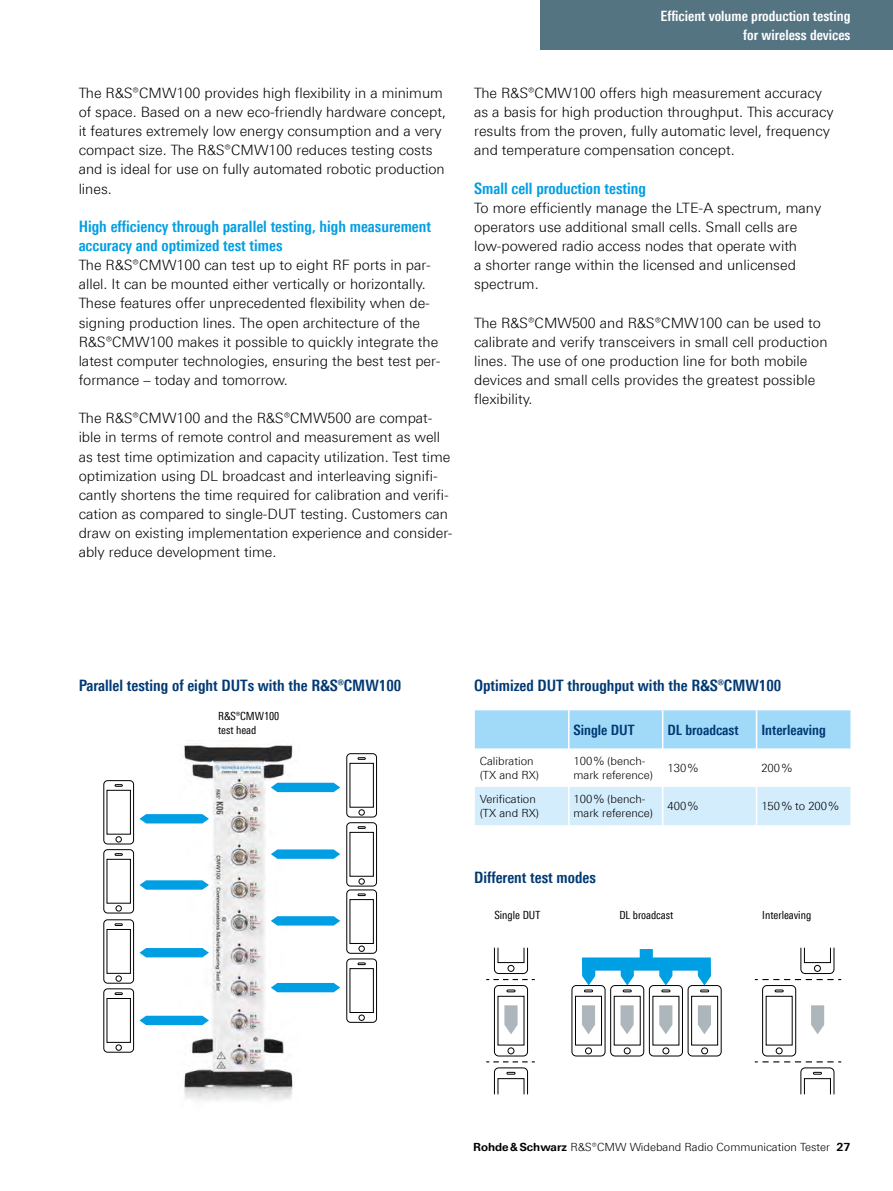
<style>
.page{position:relative;width:893px;height:1191px;background:#fff}
.page>*{position:absolute;margin:0;border:0;box-sizing:border-box;transform-origin:0 0}
.Absatzfett_cyan{font:700 15.75px/19.2px "Linotype Univers 620 Cn";color:#009ee3}
.Grafiküberschrift{font:700 15.75px "Linotype Univers 620 Cn";color:#003973}
.Haupttext{font:300 14.25px/19.2px "Linotype Univers 330";color:#000}
.Haupttext_ohne_Absta{font:300 14.25px/19.2px "Linotype Univers 330";color:#000}
.Absatzfett_cyan-2{font:300 14.25px/19.2px "Linotype Univers 330";color:#000}
.Registertext_schwarz{font:700 14.25px/19px "Linotype Univers 620 Cn";color:#fff;text-align:right}
.Tabellenueberschrift{font:700 14.25px "Linotype Univers 620 Cn";color:#003973}
.Tabelletext{font:300 11.25px/14.7px "Linotype Univers 330";color:#000}
.t1{font:11.25px/14.2px "Linotype Univers 420 Cn";color:#000}
.s1{font-family:"Linotype Univers 630";font-weight:700}
</style>
<div class="page">
<img style="left:177px;top:744px;width:122px;height:357px">
<svg style="left:271px;top:782px;width:69px;height:10px"></svg>
<svg style="left:271px;top:849px;width:69px;height:10px"></svg>
<svg style="left:271px;top:916px;width:69px;height:9px"></svg>
<svg style="left:271px;top:983px;width:69px;height:9px"></svg>
<svg style="left:140px;top:814px;width:69px;height:9px"></svg>
<svg style="left:140px;top:880px;width:69px;height:9px"></svg>
<svg style="left:140px;top:948px;width:69px;height:9px"></svg>
<svg style="left:140px;top:1015px;width:69px;height:10px"></svg>
<svg style="left:116px;top:836px;width:6px;height:6px"></svg>
<div style="left:103px;top:780px;width:31px;height:64px;border:1px solid #000;border-radius:4px"></div>
<div style="left:107px;top:790px;width:24px;height:44px;border:1px solid #000"></div>
<svg style="left:115px;top:784px;width:8px;height:2px"></svg>
<div style="left:358px;top:809px;width:7px;height:6px;border:1px solid #000;border-radius:50%"></div>
<div style="left:346px;top:753px;width:31px;height:64px;border:1px solid #000;border-radius:4px"></div>
<div style="left:349px;top:763px;width:25px;height:44px;border:1px solid #000"></div>
<svg style="left:358px;top:757px;width:8px;height:3px"></svg>
<svg style="left:116px;top:905px;width:6px;height:6px"></svg>
<div style="left:103px;top:849px;width:31px;height:64px;border:1px solid #000;border-radius:4px"></div>
<div style="left:107px;top:859px;width:24px;height:44px;border:1px solid #000"></div>
<svg style="left:115px;top:853px;width:8px;height:2px"></svg>
<svg style="left:116px;top:975px;width:6px;height:6px"></svg>
<div style="left:103px;top:919px;width:31px;height:64px;border:1px solid #000;border-radius:4px"></div>
<div style="left:107px;top:929px;width:24px;height:44px;border:1px solid #000"></div>
<svg style="left:115px;top:923px;width:8px;height:3px"></svg>
<svg style="left:116px;top:1044px;width:6px;height:6px"></svg>
<div style="left:103px;top:988px;width:31px;height:64px;border:1px solid #000;border-radius:4px"></div>
<div style="left:107px;top:998px;width:24px;height:44px;border:1px solid #000"></div>
<svg style="left:115px;top:992px;width:8px;height:3px"></svg>
<div style="left:358px;top:878px;width:7px;height:6px;border:1px solid #000;border-radius:50%"></div>
<div style="left:346px;top:822px;width:31px;height:64px;border:1px solid #000;border-radius:4px"></div>
<div style="left:349px;top:832px;width:25px;height:44px;border:1px solid #000"></div>
<svg style="left:358px;top:826px;width:8px;height:3px"></svg>
<div style="left:358px;top:945px;width:7px;height:6px;border:1px solid #000;border-radius:50%"></div>
<div style="left:346px;top:889px;width:31px;height:64px;border:1px solid #000;border-radius:4px"></div>
<div style="left:349px;top:899px;width:25px;height:45px;border:1px solid #000"></div>
<svg style="left:358px;top:893px;width:8px;height:3px"></svg>
<div style="left:358px;top:1014px;width:7px;height:6px;border:1px solid #000;border-radius:50%"></div>
<div style="left:346px;top:958px;width:31px;height:64px;border:1px solid #000;border-radius:4px"></div>
<div style="left:349px;top:968px;width:25px;height:45px;border:1px solid #000"></div>
<svg style="left:358px;top:962px;width:8px;height:3px"></svg>
<svg style="left:504px;top:1005px;width:14px;height:29px"></svg>
<svg style="left:811px;top:1005px;width:13px;height:29px"></svg>
<svg style="left:659px;top:1005px;width:13px;height:29px"></svg>
<svg style="left:698px;top:1005px;width:13px;height:29px"></svg>
<svg style="left:582px;top:1005px;width:13px;height:29px"></svg>
<svg style="left:620px;top:1005px;width:14px;height:29px"></svg>
<div style="left:585px;top:1047px;width:7px;height:7px;border:1px solid #000;border-radius:50%"></div>
<div style="left:571px;top:985px;width:34px;height:71px;border:1px solid #000;border-radius:4px"></div>
<div style="left:575px;top:995px;width:27px;height:50px;border:1px solid #000"></div>
<div style="left:701px;top:1047px;width:7px;height:7px;border:1px solid #000;border-radius:50%"></div>
<div style="left:688px;top:985px;width:34px;height:71px;border:1px solid #000;border-radius:4px"></div>
<div style="left:691px;top:995px;width:27px;height:50px;border:1px solid #000"></div>
<div style="left:776px;top:1047px;width:7px;height:7px;border:1px solid #000;border-radius:50%"></div>
<div style="left:762px;top:985px;width:34px;height:71px;border:1px solid #000;border-radius:4px"></div>
<svg style="left:775px;top:989px;width:9px;height:3px"></svg>
<svg style="left:755px;top:1061px;width:86px;height:34px"></svg>
<svg style="left:486px;top:1061px;width:49px;height:34px"></svg>
<svg style="left:755px;top:947px;width:86px;height:33px"></svg>
<div style="left:804px;top:947px;width:27px;height:16px;border:1px solid #000"></div>
<svg style="left:486px;top:947px;width:49px;height:33px"></svg>
<div style="left:497px;top:947px;width:27px;height:16px;border:1px solid #000"></div>
<div style="left:508px;top:1047px;width:6px;height:7px;border:1px solid #000;border-radius:50%"></div>
<div style="left:494px;top:985px;width:34px;height:71px;border:1px solid #000;border-radius:4px"></div>
<svg style="left:506px;top:989px;width:9px;height:3px"></svg>
<div style="left:662px;top:1047px;width:7px;height:7px;border:1px solid #000;border-radius:50%"></div>
<div style="left:649px;top:985px;width:34px;height:71px;border:1px solid #000;border-radius:4px"></div>
<div style="left:624px;top:1047px;width:7px;height:7px;border:1px solid #000;border-radius:50%"></div>
<div style="left:610px;top:985px;width:34px;height:71px;border:1px solid #000;border-radius:4px"></div>
<svg style="left:582px;top:949px;width:129px;height:43px"></svg>
<svg style="left:475px;top:710px;width:375px;height:115px"></svg>
<hr style="left:662px;top:710px;width:1px;height:38px;background:#fff">
<hr style="left:568px;top:748px;width:1px;height:39px;background:#fff">
<hr style="left:662px;top:748px;width:1px;height:39px;background:#fff">
<hr style="left:756px;top:748px;width:1px;height:39px;background:#fff">
<hr style="left:568px;top:787px;width:1px;height:38px;background:#fff">
<hr style="left:662px;top:787px;width:1px;height:38px;background:#fff">
<hr style="left:756px;top:787px;width:1px;height:38px;background:#fff">
<hr style="left:568px;top:710px;width:1px;height:38px;background:#fff">
<hr style="left:756px;top:710px;width:1px;height:38px;background:#fff">
<div style="left:540px;top:0;width:353px;height:50px;background:#547482"></div>
<p class="Haupttext" style="left:79px;top:83px;width:369px">The R&amp;S®CMW100 provides high flexibility in a minimum of space. Based on a new eco-friendly hardware concept, it features extremely low energy consumption and a very compact size. The R&amp;S®CMW100 reduces testing costs and is ideal for use on fully automated robotic production lines.</p>
<p class="Absatzfett_cyan" style="left:79px;top:216px;width:354px">High efficiency through parallel testing, high measurement accuracy and optimized test times</p>
<p class="Haupttext_ohne_Absta" style="left:79px;top:255px;width:363px">The R&amp;S®CMW100 can test up to eight RF ports in par&shy;allel. It can be mounted either vertically or horizontally.<br>These features offer unprecedented flexibility when de&shy;signing production lines. The open architecture of the R&amp;S®CMW100 makes it possible to quickly integrate the latest computer technologies, ensuring the best test per&shy;formance – today and tomorrow.</p>
<p class="Haupttext" style="left:79px;top:408px;width:375px">The R&amp;S®CMW100 and the R&amp;S®CMW500 are compat&shy;ible in terms of remote control and measurement as well as test time optimization and capacity utilization. Test time optimization using DL broadcast and interleaving signifi&shy;cantly shortens the time required for calibration and verifi&shy;cation as compared to single-DUT testing. Customers can draw on existing implementation experience and consider&shy;ably reduce development time.</p>
<p class="Registertext_schwarz" style="left:660px;top:6px;width:191px">Efficient volume production testing for wireless devices</p>
<p class="Haupttext" style="left:474px;top:83px;width:361px">The R&amp;S®CMW100 offers high measurement accuracy as a basis for high production throughput. This accuracy results from the proven, fully automatic level, frequency and temperature compensation concept.</p>
<p class="Absatzfett_cyan" style="left:474px;top:178px;width:173px">Small cell production testing</p>
<p class="Haupttext_ohne_Absta" style="left:474px;top:198px;width:349px">To more efficiently manage the LTE-A spectrum, many operators use additional small cells. Small cells are low-powered radio access nodes that operate with<br>a shorter range within the licensed and unlicensed spectrum.</p>
<p class="Absatzfett_cyan-2" style="left:474px;top:313px;width:355px">The R&amp;S®CMW500 and R&amp;S®CMW100 can be used to calibrate and verify transceivers in small cell production lines. The use of one production line for both mobile devices and small cells provides the greatest possible flexibility.</p>
<p class="Grafiküberschrift" style="left:79px;top:676px;width:324px">Parallel testing of eight DUTs with the R&amp;S®CMW100</p>
<p class="t1" style="left:218px;top:708px;width:63px">¸CMW100 test head</p>
<p class="Grafiküberschrift" style="left:474px;top:676px;width:309px">Optimized DUT throughput with the R&amp;S®CMW100</p>
<p class="Tabelletext" style="left:480px;top:753px;width:55px">Calibration</p>
<p class="Tabelletext" style="left:480px;top:767px;width:61px">(TX and RX)</p>
<p class="Tabelletext" style="left:480px;top:791px;width:58px">Verification</p>
<p class="Tabelletext" style="left:480px;top:806px;width:61px">(TX and RX)</p>
<p class="Tabellenueberschrift" style="left:574px;top:721px;width:62px">Single DUT</p>
<p class="Tabellenueberschrift" style="left:667px;top:721px;width:73px">DL broadcast</p>
<p class="Tabellenueberschrift" style="left:761px;top:721px;width:66px">Interleaving</p>
<p class="Tabelletext" style="left:574px;top:753px;width:81px">100% (bench&shy;mark reference)</p>
<p class="Tabelletext" style="left:667px;top:760px;width:32px">130%</p>
<p class="Tabelletext" style="left:761px;top:760px;width:32px">200%</p>
<p class="Tabelletext" style="left:574px;top:791px;width:81px">100% (bench&shy;mark reference)</p>
<p class="Tabelletext" style="left:667px;top:798px;width:32px">400%</p>
<p class="Tabelletext" style="left:761px;top:798px;width:79px">150% to 200%</p>
<p class="Grafiküberschrift" style="left:474px;top:867px;width:123px">Different test modes</p>
<p class="t1" style="left:494px;top:908px;width:47px">Single DUT</p>
<p class="t1" style="left:619px;top:908px;width:55px">DL broadcast</p>
<p class="t1" style="left:762px;top:908px;width:50px">Interleaving</p>
<p class="Tabelletext" style="left:473px;top:1139px;width:379px"><span class="s1">Rohde&amp;Schwarz</span> R&amp;S®CMW Wideband Radio Communication Tester <span class="s1">27</span></p>
</div>
